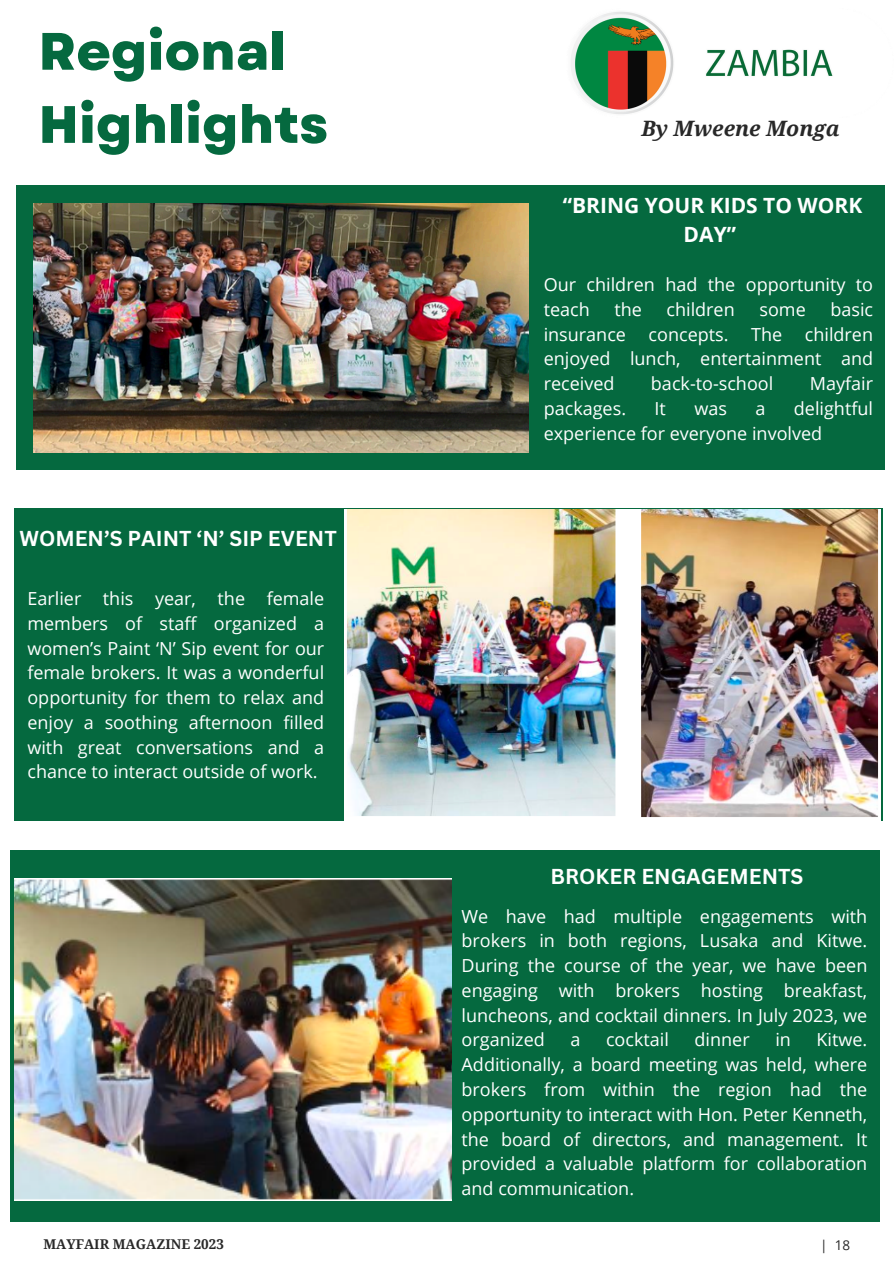
<style>
.page{position:relative;width:894px;height:1264px;background:#fff}
.page>*{position:absolute;margin:0;border:0;box-sizing:border-box;transform-origin:0 0}
.t1{font:800 52.5px/73.2px "Garet";color:#05693f}
.t2{font:italic 700 21.15px "Droid Serif";color:#282828}
.t3{font:700 21px "Canva Sans";color:#fff}
.t4{font:700 21px/29.2px "Open Sans";color:#fff;text-align:center}
.t5{font:18px/24.8px "Open Sans";color:#fff;text-align:justify}
.t6{font:700 13.5px "Droid Serif";color:#282828}
.t7{font:13.5px "Open Sans";color:#282828}
</style>
<div class="page">
<div style="left:14px;top:508px;width:868px;height:312px;background:#05693f"></div>
<div style="left:10px;top:850px;width:869px;height:371px;background:#05693f"></div>
<div style="left:16px;top:185px;width:869px;height:285px;background:#05693f"></div>
<img style="left:571px;top:11px;width:262px;height:103px">
<img style="left:344px;top:509px;width:535px;height:311px">
<img style="left:33px;top:203px;width:495px;height:249px">
<img style="left:14px;top:878px;width:437px;height:322px">
<h4 class="t1" style="left:38px;top:15px;width:291px">Regional<br>Highlights</h4>
<p class="t3" style="left:19px;top:523px;width:319px">WOMEN’S PAINT ‘N’ SIP EVENT</p>
<p class="t5" style="left:27px;top:585px;width:298px">Earlier this year, the female members of staff organized a women’s Paint ‘N’ Sip event for our female brokers. It was a wonderful opportunity for them to relax and enjoy a soothing afternoon filled with great conversations and a chance to interact outside of work.</p>
<h4 class="t2" style="left:641px;top:117px;width:200px">By Mweene Monga</h4>
<p class="t4" style="left:562px;top:190px;width:301px">“BRING YOUR KIDS TO WORK<br>DAY”</p>
<h4 class="t5" style="left:543px;top:272px;width:331px">Our children had the opportunity to teach</h4>
<h4 class="t5" style="left:614px;top:296px;width:29px">the</h4>
<h4 class="t5" style="left:666px;top:296px;width:70px">children</h4>
<h4 class="t5" style="left:759px;top:296px;width:48px">some</h4>
<h4 class="t5" style="left:830px;top:296px;width:44px">basic</h4>
<h4 class="t5" style="left:543px;top:321px;width:84px">insurance</h4>
<h4 class="t5" style="left:648px;top:321px;width:81px">concepts.</h4>
<h4 class="t5" style="left:751px;top:321px;width:33px">The</h4>
<h4 class="t5" style="left:543px;top:321px;width:331px;text-indent:261px">children enjoyed lunch, entertainment and received</h4>
<h4 class="t5" style="left:650px;top:371px;width:124px">back-to-school</h4>
<h4 class="t5" style="left:809px;top:371px;width:65px">Mayfair</h4>
<h4 class="t5" style="left:543px;top:395px;width:331px;text-indent:250px">delightful experience for everyone involved</h4>
<h4 class="t5" style="left:543px;top:395px;width:84px">packages.</h4>
<h4 class="t5" style="left:654px;top:395px;width:13px">It</h4>
<h4 class="t5" style="left:694px;top:395px;width:34px">was</h4>
<h4 class="t5" style="left:755px;top:395px;width:12px">a</h4>
<p class="t3" style="left:550px;top:861px;width:254px">BROKER ENGAGEMENTS</p>
<p class="t5" style="left:461px;top:903px;width:407px">We have had multiple engagements with brokers in both regions, Lusaka and Kitwe.<br>During the course of the year, we have been engaging with brokers hosting breakfast, luncheons, and cocktail dinners. In July 2023, we organized</p>
<p class="t5" style="left:570px;top:1027px;width:12px">a</p>
<p class="t5" style="left:606px;top:1027px;width:64px">cocktail</p>
<p class="t5" style="left:694px;top:1027px;width:57px">dinner</p>
<p class="t5" style="left:775px;top:1027px;width:17px">in</p>
<p class="t5" style="left:461px;top:1027px;width:407px;text-indent:355px">Kitwe.<br>Additionally, a board meeting was held, where brokers from within the region had the opportunity to interact with Hon. Peter Kenneth, the board of directors, and management. It provided a valuable platform for collaboration and communication.</p>
<p class="t6" style="left:43px;top:1236px;width:182px">MAYFAIR MAGAZINE 2023</p>
<h5 class="t7" style="left:820px;top:1235px;width:31px">| 18</h5>
</div>
